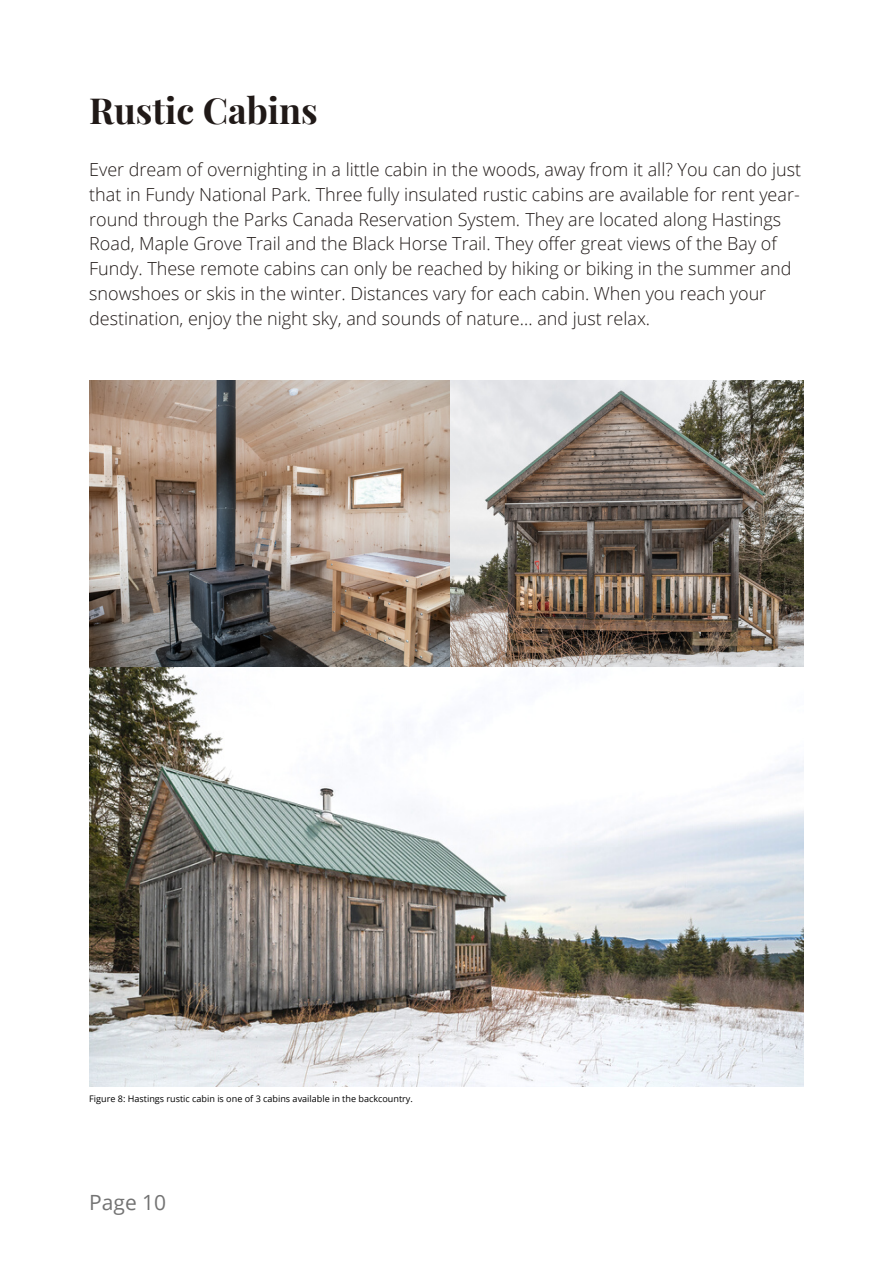
<style>
.page{position:relative;width:893px;height:1264px;background:#fff}
.page>*{position:absolute;margin:0;border:0;box-sizing:border-box;transform-origin:0 0}
.t1{font:700 36px "Playfair Display";color:#201917}
.t2{font:21px "Open Sans";color:#737373}
.t3{font:300 18px/24.8px "Open Sans";color:#201917}
.t4{font:9px "Open Sans";color:#000}
</style>
<div class="page">
<img style="left:89px;top:666px;width:714px;height:420px">
<img style="left:449px;top:380px;width:354px;height:287px">
<img style="left:90px;top:380px;width:359px;height:287px">
<p class="t1" style="left:89px;top:85px;width:230px">Rustic Cabins</p>
<p class="t3" style="left:89px;top:157px;width:713px">Ever dream of overnighting in a little cabin in the woods, away from it all? You can do just that in Fundy National Park. Three fully insulated rustic cabins are available for rent year&shy;round through the Parks Canada Reservation System. They are located along Hastings Road, Maple Grove Trail and the Black Horse Trail. They offer great views of the Bay of Fundy. These remote cabins can only be reached by hiking or biking in the summer and snowshoes or skis in the winter. Distances vary for each cabin. When you reach your destination, enjoy the night sky, and sounds of nature… and just relax.</p>
<p class="t4" style="left:89px;top:1092px;width:325px">Figure 8: Hastings rustic cabin is one of 3 cabins available in the backcountry.</p>
<p class="t2" style="left:89px;top:1187px;width:78px">Page 10</p>
</div>
